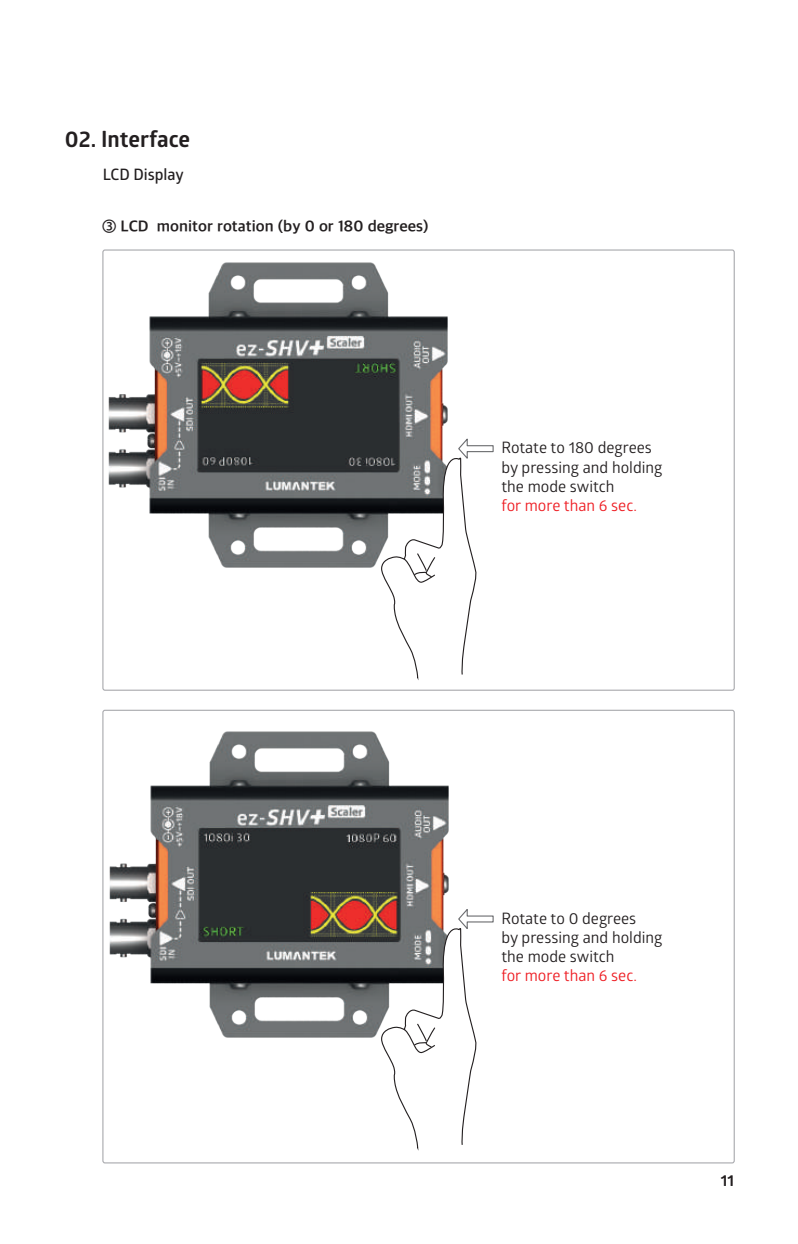
<style>
.page{position:relative;width:798px;height:1244px;background:#fff}
.page>*{position:absolute;margin:0;border:0;box-sizing:border-box;transform-origin:0 0}
.t1{font:700 22.5px "Glober";color:#231f20}
.t2{font:15.75px/19.1px "Glober";color:#231f20}
.t3{font:700 15.75px "Apple SD Gothic Neo";color:#231f20}
.t4{font:15.75px "Glober";color:#ee1d23}
.t5{font:600 15.75px "Glober";color:#231f20}
.t6{font:700 15.75px "Glober";color:#231f20}
</style>
<div class="page">
<img style="left:108px;top:262px;width:340px;height:306px">
<img style="left:109px;top:731px;width:340px;height:307px">
<svg style="left:380px;top:437px;width:114px;height:241px"></svg>
<svg style="left:380px;top:908px;width:114px;height:240px"></svg>
<h1 class="t1" style="left:65px;top:123px;width:127px">02. Interface</h1>
<p class="t5" style="left:103px;top:164px;width:82px">LCD Display</p>
<p class="t3" style="left:103px;top:218px;width:327px">③ LCD monitor rotation (by 0 or 180 degrees)</p>
<p class="t2" style="left:501px;top:438px;width:162px">Rotate to 180 degrees by pressing and holding the mode switch</p>
<p class="t4" style="left:501px;top:494px;width:137px">for more than 6 sec.</p>
<p class="t2" style="left:501px;top:908px;width:162px">Rotate to 0 degrees<br>by pressing and holding the mode switch</p>
<p class="t4" style="left:501px;top:965px;width:137px">for more than 6 sec.</p>
<p class="t6" style="left:720px;top:1169px;width:15px">11</p>
</div>
